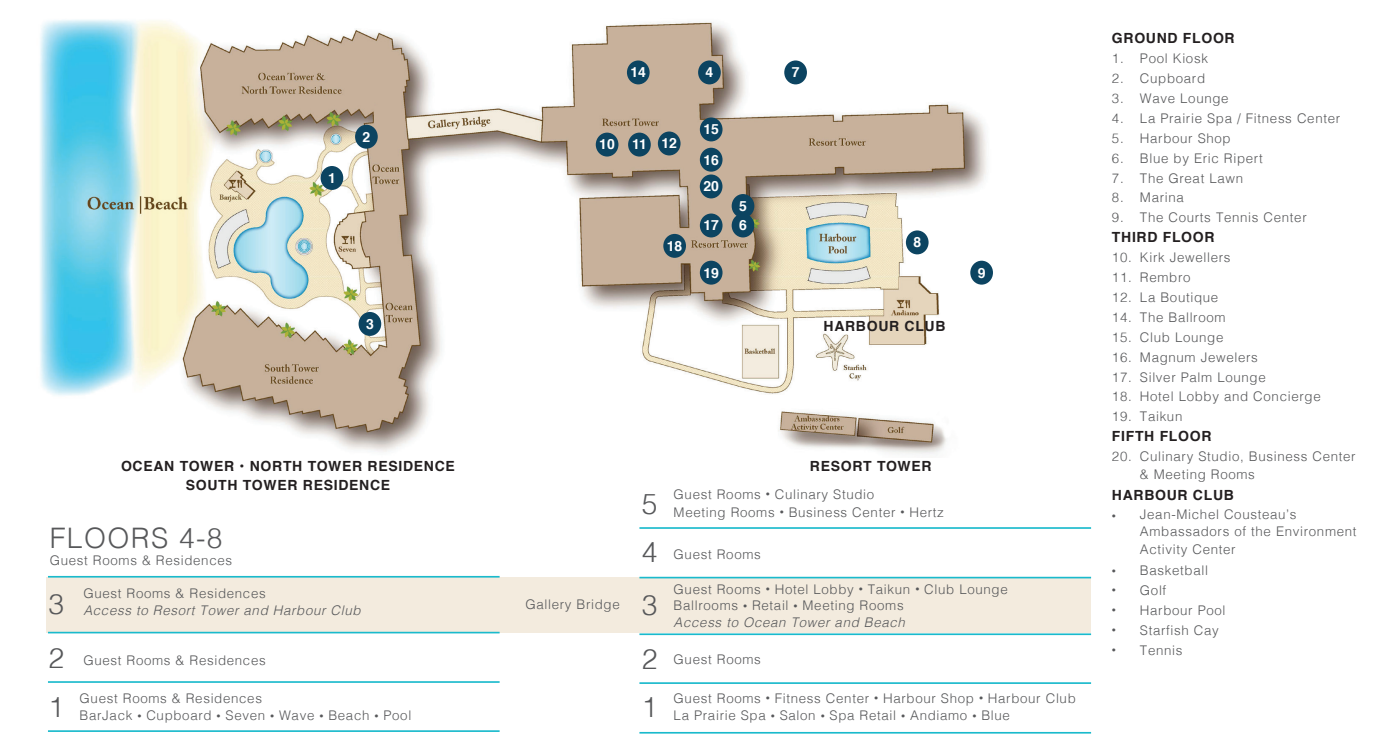
<style>
.page{position:relative;width:1386px;height:756px;background:#fff}
.page>*{position:absolute;margin:0;border:0;box-sizing:border-box;transform-origin:0 0}
.t1{font:300 28.18px/48.1px "Helvetica";letter-spacing:.05em;color:#57585a}
.t2{font:700 14px/18.2px "Helvetica";letter-spacing:.05em;color:#231f20;text-align:center}
.t3{font:700 14px "Helvetica";color:#fff}
.t4{font:300 13.3px/17.5px "Helvetica";letter-spacing:.05em;color:#57585a}
.t5{font:italic 300 13.3px "Helvetica";letter-spacing:.05em;color:#57585a}
.s1{font-size:8.4px}
.s2{font-style:italic}
</style>
<div class="page">
<div style="left:46px;top:577px;width:1045px;height:56px;background:#f3ebde"></div>
<img style="left:40px;top:20px;width:953px;height:434px">
<hr style="left:639px;top:527px;width:452px;height:2px;background:#1abacc">
<hr style="left:639px;top:577px;width:452px;height:1px;background:#1abacc">
<hr style="left:48px;top:576px;width:452px;height:2px;background:#1abacc">
<hr style="left:639px;top:633px;width:452px;height:2px;background:#1abacc">
<hr style="left:48px;top:632px;width:452px;height:1px;background:#1abacc">
<hr style="left:639px;top:682px;width:452px;height:2px;background:#1abacc">
<hr style="left:48px;top:681px;width:452px;height:2px;background:#1abacc">
<hr style="left:639px;top:732px;width:452px;height:2px;background:#1abacc">
<hr style="left:48px;top:730px;width:452px;height:2px;background:#1abacc">
<div style="left:355px;top:125px;width:23px;height:24px;background:#0c4461;border-radius:50%"></div>
<div style="left:321px;top:166px;width:22px;height:24px;background:#0c4461;border-radius:50%"></div>
<div style="left:359px;top:312px;width:22px;height:24px;background:#0c4461;border-radius:50%"></div>
<div style="left:784px;top:60px;width:23px;height:24px;background:#0c4461;border-radius:50%"></div>
<div style="left:628px;top:133px;width:23px;height:24px;background:#0c4461;border-radius:50%"></div>
<div style="left:596px;top:133px;width:22px;height:24px;background:#0c4461;border-radius:50%"></div>
<div style="left:700px;top:148px;width:23px;height:24px;background:#0c4461;border-radius:50%"></div>
<div style="left:663px;top:234px;width:23px;height:24px;background:#0c4461;border-radius:50%"></div>
<div style="left:732px;top:194px;width:22px;height:24px;background:#0c4461;border-radius:50%"></div>
<div style="left:700px;top:175px;width:22px;height:23px;background:#0c4461;border-radius:50%"></div>
<div style="left:732px;top:214px;width:22px;height:23px;background:#0c4461;border-radius:50%"></div>
<div style="left:700px;top:214px;width:23px;height:23px;background:#0c4461;border-radius:50%"></div>
<div style="left:700px;top:261px;width:23px;height:24px;background:#0c4461;border-radius:50%"></div>
<div style="left:627px;top:60px;width:23px;height:24px;background:#0c4461;border-radius:50%"></div>
<div style="left:698px;top:60px;width:23px;height:24px;background:#0c4461;border-radius:50%"></div>
<div style="left:700px;top:117px;width:23px;height:24px;background:#0c4461;border-radius:50%"></div>
<div style="left:658px;top:132px;width:23px;height:23px;background:#0c4461;border-radius:50%"></div>
<div style="left:970px;top:261px;width:23px;height:24px;background:#0c4461;border-radius:50%"></div>
<div style="left:906px;top:230px;width:23px;height:24px;background:#0c4461;border-radius:50%"></div>
<p class="t3" style="left:328px;top:167px;width:9px">1</p>
<p class="t3" style="left:363px;top:125px;width:9px">2</p>
<p class="t3" style="left:366px;top:313px;width:9px">3</p>
<p class="t3" style="left:630px;top:61px;width:17px">14</p>
<p class="t3" style="left:706px;top:61px;width:9px">4</p>
<p class="t3" style="left:599px;top:133px;width:49px">10 11</p>
<p class="t3" style="left:661px;top:132px;width:17px">12</p>
<p class="t3" style="left:667px;top:234px;width:17px">18</p>
<p class="t3" style="left:703px;top:118px;width:17px">15</p>
<p class="t3" style="left:703px;top:148px;width:17px">16</p>
<p class="t3" style="left:703px;top:175px;width:17px">20</p>
<p class="t3" style="left:703px;top:214px;width:17px">17</p>
<p class="t3" style="left:739px;top:214px;width:9px">6</p>
<p class="t3" style="left:703px;top:261px;width:17px">19</p>
<p class="t3" style="left:739px;top:195px;width:9px">5</p>
<p class="t3" style="left:792px;top:61px;width:9px">7</p>
<p class="t3" style="left:913px;top:231px;width:9px">8</p>
<p class="t2" style="left:824px;top:317px;width:124px">HARBOUR CLUB</p>
<p class="t3" style="left:978px;top:261px;width:9px">9</p>
<p class="t2" style="left:121px;top:458px;width:335px">OCEAN TOWER • NORTH TOWER RESIDENCE<br>SOUTH TOWER RESIDENCE</p>
<p class="t2" style="left:810px;top:458px;width:123px">RESORT TOWER</p>
<p class="t4" style="left:674px;top:485px;width:272px">Guest Rooms <span class="s1">•</span> Culinary Studio<br>Meeting Rooms <span class="s1">•</span> Business Center <span class="s1">•</span> Hertz</p>
<h1 class="t1" style="left:642px;top:478px;width:17px">5</h1>
<h1 class="t1" style="left:50px;top:512px;width:174px">FLOORS 4-8</h1>
<p class="t4" style="left:50px;top:551px;width:184px">Guest Rooms &amp; Residences</p>
<p class="t4" style="left:83px;top:583px;width:184px">Guest Rooms &amp; Residences</p>
<p class="t5" style="left:83px;top:599px;width:279px">Access to Resort Tower and Harbour Club</p>
<h1 class="t1" style="left:49px;top:578px;width:17px">3</h1>
<h1 class="t1" style="left:49px;top:632px;width:17px">2</h1>
<h1 class="t1" style="left:49px;top:681px;width:17px">1</h1>
<p class="t4" style="left:83px;top:651px;width:184px">Guest Rooms &amp; Residences</p>
<p class="t4" style="left:80px;top:689px;width:333px">Guest Rooms &amp; Residences<br>BarJack <span class="s1">•</span> Cupboard <span class="s1">•</span> Seven <span class="s1">•</span> Wave <span class="s1">•</span> Beach <span class="s1">•</span> Pool</p>
<p class="t4" style="left:525px;top:594px;width:96px">Gallery Bridge</p>
<h1 class="t1" style="left:642px;top:526px;width:17px">4</h1>
<h1 class="t1" style="left:642px;top:579px;width:17px">3</h1>
<h1 class="t1" style="left:642px;top:632px;width:17px">2<br>1</h1>
<p class="t4" style="left:674px;top:545px;width:89px">Guest Rooms</p>
<p class="t4" style="left:674px;top:580px;width:336px;line-height:16.4px">Guest Rooms <span class="s1">•</span> Hotel Lobby <span class="s1">•</span> Taikun <span class="s1">•</span> Club Lounge<br>Ballrooms <span class="s1">•</span> Retail <span class="s1">•</span> Meeting Rooms<br><span class="s2">Access to Ocean Tower and Beach</span></p>
<p class="t4" style="left:674px;top:649px;width:89px">Guest Rooms</p>
<p class="t4" style="left:674px;top:688px;width:404px">Guest Rooms <span class="s1">•</span> Fitness Center <span class="s1">•</span> Harbour Shop <span class="s1">•</span> Harbour Club<br>La Prairie Spa <span class="s1">•</span> Salon <span class="s1">•</span> Spa Retail <span class="s1">•</span> Andiamo <span class="s1">•</span> Blue</p>
<p class="t2" style="left:1112px;top:29px;width:124px">GROUND FLOOR</p>
<p class="t4" style="left:1112px;top:49px;width:98px">1. Pool Kiosk</p>
<p class="t4" style="left:1112px;top:69px;width:95px">2. Cupboard</p>
<p class="t4" style="left:1112px;top:89px;width:118px">3. Wave Lounge</p>
<p class="t4" style="left:1112px;top:108px;width:230px">4. La Prairie Spa / Fitness Center</p>
<p class="t4" style="left:1112px;top:128px;width:120px">5. Harbour Shop</p>
<p class="t4" style="left:1112px;top:148px;width:152px">6. Blue by Eric Ripert</p>
<p class="t4" style="left:1112px;top:168px;width:133px">7. The Great Lawn</p>
<p class="t4" style="left:1112px;top:188px;width:73px">8. Marina</p>
<p class="t4" style="left:1112px;top:208px;width:196px">9. The Courts Tennis Center</p>
<p class="t2" style="left:1112px;top:228px;width:104px">THIRD FLOOR</p>
<p class="t4" style="left:1112px;top:248px;width:120px">10. Kirk Jewellers</p>
<p class="t4" style="left:1112px;top:268px;width:80px">11. Rembro</p>
<p class="t4" style="left:1112px;top:288px;width:108px">12. La Boutique</p>
<p class="t4" style="left:1112px;top:308px;width:115px">14. The Ballroom</p>
<p class="t4" style="left:1112px;top:327px;width:113px">15. Club Lounge</p>
<p class="t4" style="left:1112px;top:347px;width:147px">16. Magnum Jewelers</p>
<p class="t4" style="left:1112px;top:367px;width:155px">17. Silver Palm Lounge</p>
<p class="t4" style="left:1112px;top:387px;width:210px">18. Hotel Lobby and Concierge</p>
<p class="t4" style="left:1112px;top:407px;width:72px">19. Taikun</p>
<p class="t2" style="left:1112px;top:427px;width:101px">FIFTH FLOOR</p>
<p class="t4" style="left:1140px;top:447px;width:217px;text-indent:-28px">20. Culinary Studio, Business Center &amp; Meeting Rooms</p>
<p class="t2" style="left:1112px;top:487px;width:124px">HARBOUR CLUB</p>
<p class="t4" style="left:1140px;top:504px;width:218px;text-indent:-28px"><span class="s1">•</span> Jean-Michel Cousteau’s<br>Ambassadors of the Environment<br>Activity Center</p>
<p class="t4" style="left:1112px;top:561px;width:98px"><span class="s1">•</span> Basketball</p>
<p class="t4" style="left:1112px;top:581px;width:56px"><span class="s1">•</span> Golf</p>
<p class="t4" style="left:1112px;top:601px;width:115px"><span class="s1">•</span> Harbour Pool</p>
<p class="t4" style="left:1112px;top:620px;width:109px"><span class="s1">•</span> Starfish Cay</p>
<p class="t4" style="left:1112px;top:640px;width:72px"><span class="s1">•</span> Tennis</p>
</div>
